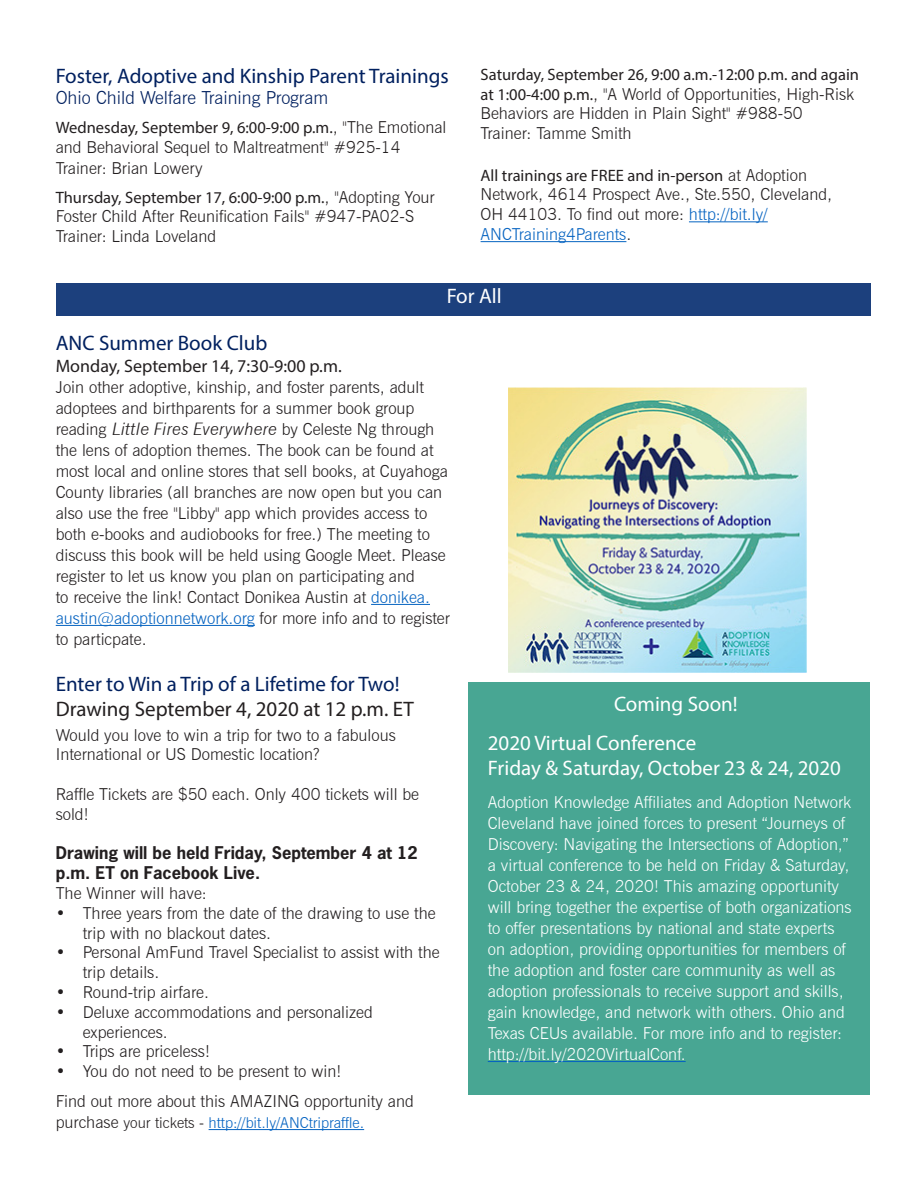
<style>
.page{position:relative;width:918px;height:1188px;background:#fff}
.page>*{position:absolute;margin:0;border:0;box-sizing:border-box;transform-origin:0 0}
.Body_Text-Topic{font:21px "Myriad Pro";color:#00205f}
.Body_Text-Topic-2{font:21px "Myriad Pro";color:#fff}
.Body_Text{font:21px "Myriad Pro";color:#231f20}
.Body_Text-Topic-3{font:18px "Myriad Pro";color:#231f20}
.Body_Text-Topic-4{font:300 18px "News Gothic BT";color:#00205f}
.Body_Text-Topic-5{font:300 16.5px/21px "News Gothic BT";color:#231f20}
.Body_Text-Topic-6{font:300 16.5px/21px "News Gothic BT";color:#fff}
.Body_Text-2{font:300 16.5px/19.8px "News Gothic BT";color:#231f20}
.Body_Text-3{font:700 16.5px/19.8px "News Gothic Std";color:#231f20}
.Body_Text-4{font:300 15px "News Gothic BT";color:#0563c1}
.s1{font-family:"Myriad Pro";font-weight:400}
.s2{color:#0563c1}
.s3{font-family:"News Gothic";font-weight:400;font-style:italic}
.s4{font-size:16.5px;color:#231f20}
.s5{color:#231f20}
</style>
<div class="page">
<div style="left:468px;top:682px;width:402px;height:413px;background:#48a693"></div>
<hr style="left:371px;top:604px;width:59px;height:1px;background:#0563c1">
<hr style="left:56px;top:625px;width:199px;height:1px;background:#0563c1">
<hr style="left:209px;top:1129px;width:155px;height:1px;background:#0563c1">
<img style="left:509px;top:387px;width:298px;height:285px">
<hr style="left:689px;top:221px;width:79px;height:1px;background:#0563c1">
<hr style="left:481px;top:241px;width:145px;height:1px;background:#0563c1">
<div style="left:56px;top:283px;width:814px;height:33px;background:#1c407d"></div>
<hr style="left:488px;top:1061px;width:198px;height:1px;background:#0563c1">
<p class="Body_Text-Topic" style="left:56px;top:63px;width:395px">Foster, Adoptive and Kinship Parent Trainings</p>
<p class="Body_Text-Topic-4" style="left:56px;top:87px;width:274px">Ohio Child Welfare Training Program</p>
<p class="Body_Text-Topic-5" style="left:56px;top:117px;width:392px;line-height:19.8px"><span class="s1">Wednesday, September 9, 6:00-9:00 p.m.</span>, "The Emotional and Behavioral Sequel to Maltreatment" #925-14</p>
<p class="Body_Text-Topic-5" style="left:56px;top:157px;width:148px">Trainer: Brian Lowery</p>
<p class="Body_Text-Topic-5" style="left:56px;top:187px;width:380px;line-height:19.8px"><span class="s1">Thursday, September 17, 6:00-9:00 p.m.</span>, "Adopting Your<br>Foster Child After Reunification Fails" #947-PA02-S</p>
<p class="Body_Text-Topic-5" style="left:56px;top:226px;width:162px">Trainer: Linda Loveland</p>
<p class="Body_Text-Topic-5" style="left:481px;top:64px;width:380px;line-height:19.8px"><span class="s1">Saturday, September 26, 9:00 a.m.-12:00 p.m. and again at 1:00-4:00 p.m.</span>, "A World of Opportunities, High-Risk<br>Behaviors are Hidden in Plain Sight" #988-50</p>
<p class="Body_Text-Topic-5" style="left:481px;top:123px;width:153px">Trainer: Tamme Smith</p>
<p class="Body_Text-Topic-5" style="left:481px;top:165px;width:353px;line-height:19.8px"><span class="s1">All trainings are FREE and in-person</span> at Adoption Network, 4614 Prospect Ave., Ste.550, Cleveland, OH 44103. To find out more: <span class="s2">http://bit.ly/ ANCTraining4Parents</span>.</p>
<p class="Body_Text-Topic-2" style="left:447px;top:283px;width:57px">For All</p>
<p class="Body_Text-Topic" style="left:56px;top:330px;width:213px">ANC Summer Book Club</p>
<p class="Body_Text-Topic-3" style="left:56px;top:355px;width:288px">Monday, September 14, 7:30-9:00 p.m.</p>
<p class="Body_Text-Topic-5" style="left:56px;top:376px;width:396px">Join other adoptive, kinship, and foster parents, adult adoptees and birthparents for a summer book group reading <span class="s3">Little Fires Everywhere</span> by Celeste Ng through the lens of adoption themes. The book can be found at most local and online stores that sell books, at Cuyahoga County libraries (all branches are now open but you can also use the free "Libby" app which provides access to both e-books and audiobooks for free.) The meeting to discuss this book will be held using Google Meet. Please register to let us know you plan on participating and<br>to receive the link! Contact Donikea Austin at <span class="s2">donikea. austin@adoptionnetwork.org</span> for more info and to register to particpate.</p>
<p class="Body_Text-Topic" style="left:56px;top:671px;width:345px">Enter to Win a Trip of a Lifetime for Two!</p>
<p class="Body_Text" style="left:56px;top:696px;width:360px">Drawing September 4, 2020 at 12 p.m. ET</p>
<p class="Body_Text-2" style="left:56px;top:725px;width:342px">Would you love to win a trip for two to a fabulous<br>International or US Domestic location?</p>
<p class="Body_Text-2" style="left:56px;top:784px;width:365px">Raffle Tickets are $50 each. Only 400 tickets will be sold!</p>
<p class="Body_Text-3" style="left:56px;top:843px;width:363px">Drawing will be held Friday, September 4 at 12 p.m. ET on Facebook Live.</p>
<p class="Body_Text-2" style="left:56px;top:883px;width:153px">The Winner will have:</p>
<p class="Body_Text-Topic-5" style="left:83px;top:903px;width:354px;line-height:19.8px;text-indent:-27px">• Three years from the date of the drawing to use the trip with no blackout dates.</p>
<p class="Body_Text-Topic-5" style="left:83px;top:942px;width:358px;line-height:19.8px;text-indent:-27px">• Personal AmFund Travel Specialist to assist with the trip details.</p>
<p class="Body_Text-Topic-5" style="left:56px;top:981px;width:155px">• Round-trip airfare.</p>
<p class="Body_Text-Topic-5" style="left:83px;top:1002px;width:292px;line-height:19.8px;text-indent:-27px">• Deluxe accommodations and personalized experiences.</p>
<p class="Body_Text-Topic-5" style="left:56px;top:1041px;width:156px">• Trips are priceless!</p>
<p class="Body_Text-Topic-5" style="left:56px;top:1061px;width:287px">• You do not need to be present to win!</p>
<p class="Body_Text-2" style="left:56px;top:1091px;width:360px">Find out more about this AMAZING opportunity and</p>
<p class="Body_Text-4" style="left:56px;top:1114px;width:310px"><span class="s4">purchase</span> <span class="s5">your tickets -</span> http://bit.ly/ANCtripraffle.</p>
<p class="Body_Text-Topic-2" style="left:614px;top:691px;width:125px">Coming Soon!</p>
<p class="Body_Text-Topic-2" style="left:488px;top:730px;width:210px">2020 Virtual Conference</p>
<p class="Body_Text-Topic-2" style="left:488px;top:755px;width:355px">Friday &amp; Saturday, October 23 &amp; 24, 2020</p>
<p class="Body_Text-Topic-6" style="left:488px;top:791px;width:365px">Adoption Knowledge Affiliates and Adoption Network Cleveland have joined forces to present “Journeys of Discovery: Navigating the Intersections of Adoption,” a virtual conference to be held on Friday &amp; Saturday, October 23 &amp; 24, 2020! This amazing opportunity will bring together the expertise of both organizations to offer presentations by national and state experts on adoption, providing opportunities for members of the adoption and foster care community as well as adoption professionals to receive support and skills, gain knowledge, and network with others. Ohio and Texas CEUs available. For more info and to register: http://bit.ly/2020VirtualConf.</p>
</div>
